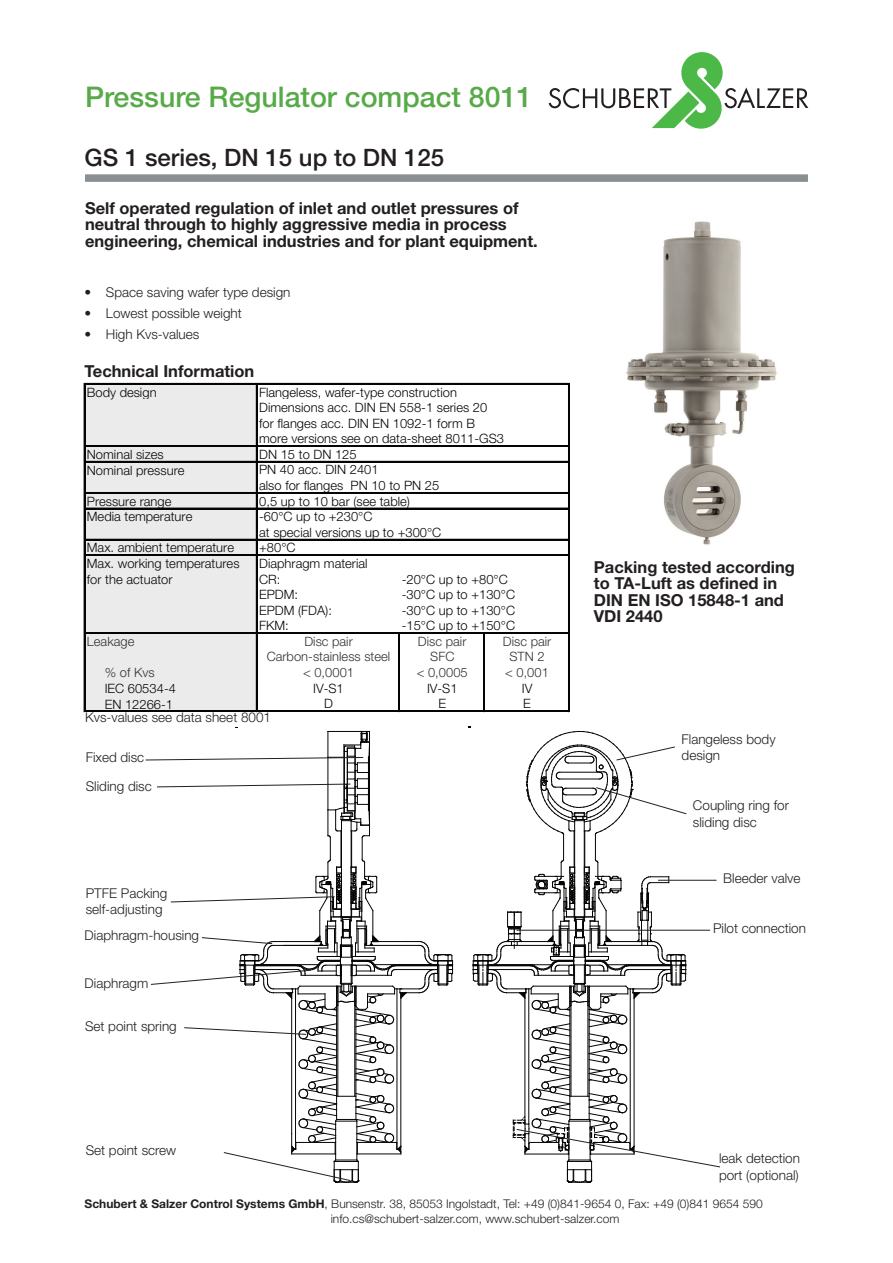
<style>
.page{position:relative;width:893px;height:1263px;background:#fff}
.page>*{position:absolute;margin:0;border:0;box-sizing:border-box;transform-origin:0 0}
.t1{font:500 28.5px "Helvetica Neue LT Std";color:#58aa48}
.t2{font:500 24px "Helvetica Neue LT Std";color:#231f20}
.t3{font:700 16.5px/16.5px "Helvetica Neue LT Std";color:#231f20}
.t4{font:300 13.5px/16.5px "Helvetica Neue LT Std";color:#231f20}
.t5{font:300 12.9px/15.6px "Helvetica Neue LT Std";letter-spacing:.005em;color:#040503}
.t6{font:300 12.9px "Helvetica Neue LT Std";letter-spacing:.005em;color:#313232}
.t7{font:300 12px/15px "Helvetica Neue LT Std";color:#231f20}
.s1{font-weight:700}
</style>
<div class="page">
<svg style="left:549px;top:52px;width:259px;height:77px"></svg>
<svg style="left:85px;top:174px;width:723px;height:8px;background:#919597"></svg>
<img style="left:626px;top:221px;width:152px;height:324px">
<svg style="left:145px;top:727px;width:308px;height:456px"></svg>
<svg style="left:469px;top:727px;width:251px;height:456px"></svg>
<div style="left:85px;top:384px;width:172px;height:327px;background:#ebebec"></div>
<hr style="left:84px;top:383px;width:1px;height:329px;background:#040503">
<hr style="left:256px;top:384px;width:1px;height:328px;background:#040503">
<hr style="left:568px;top:384px;width:1px;height:328px;background:#040503">
<hr style="left:399px;top:634px;width:1px;height:78px;background:#040503">
<hr style="left:483px;top:634px;width:1px;height:78px;background:#040503">
<hr style="left:484px;top:634px;width:1px;height:78px;background:#040503">
<hr style="left:85px;top:383px;width:484px;height:1px;background:#040503">
<hr style="left:85px;top:445px;width:484px;height:1px;background:#040503">
<hr style="left:85px;top:446px;width:484px;height:1px;background:#040503">
<hr style="left:85px;top:461px;width:484px;height:1px;background:#040503">
<hr style="left:85px;top:492px;width:484px;height:1px;background:#040503">
<hr style="left:85px;top:508px;width:484px;height:1px;background:#040503">
<hr style="left:85px;top:539px;width:484px;height:1px;background:#040503">
<hr style="left:85px;top:554px;width:484px;height:1px;background:#040503">
<hr style="left:85px;top:555px;width:484px;height:1px;background:#040503">
<hr style="left:85px;top:632px;width:484px;height:1px;background:#040503">
<hr style="left:85px;top:633px;width:484px;height:1px;background:#040503">
<hr style="left:85px;top:710px;width:484px;height:1px;background:#040503">
<hr style="left:85px;top:711px;width:484px;height:1px;background:#040503">
<h1 class="t1" style="left:85px;top:80px;width:449px">Pressure Regulator compact 8011</h1>
<h2 class="t2" style="left:85px;top:143px;width:361px">GS 1 series, DN 15 up to DN 125</h2>
<p class="t3" style="left:85px;top:199px;width:454px">Self operated regulation of inlet and outlet pressures of neutral through to highly aggressive media in process engineering, chemical industries and for plant equipment.</p>
<p class="t4" style="left:85px;top:283px;width:207px">• Space saving wafer type design</p>
<p class="t4" style="left:85px;top:304px;width:159px">• Lowest possible weight</p>
<p class="t4" style="left:85px;top:325px;width:116px">• High Kvs-values</p>
<p class="t3" style="left:85px;top:362px;width:171px">Technical Information</p>
<p class="t5" style="left:87px;top:384px;width:71px">Body design</p>
<p class="t5" style="left:259px;top:384px;width:246px">Flangeless, wafer-type construction Dimensions acc. DIN EN 558-1 series 20 for flanges acc. DIN EN 1092-1 form B more versions see on data-sheet 8011-GS3</p>
<p class="t5" style="left:87px;top:446px;width:78px">Nominal sizes</p>
<p class="t5" style="left:259px;top:446px;width:99px">DN 15 to DN 125</p>
<p class="t5" style="left:87px;top:462px;width:99px">Nominal pressure</p>
<p class="t5" style="left:259px;top:462px;width:182px">PN 40 acc. DIN 2401<br>also for flanges PN 10 to PN 25</p>
<p class="t5" style="left:87px;top:493px;width:86px">Pressure range</p>
<p class="t5" style="left:259px;top:493px;width:152px">0,5 up to 10 bar (see table)</p>
<p class="t5" style="left:87px;top:508px;width:107px">Media temperature</p>
<p class="t5" style="left:259px;top:508px;width:184px">-60°C up to +230°C<br>at special versions up to +300°C</p>
<p class="t5" style="left:87px;top:540px;width:149px">Max. ambient temperature</p>
<p class="t5" style="left:259px;top:540px;width:38px">+80°C</p>
<p class="t5" style="left:87px;top:555px;width:154px">Max. working temperatures</p>
<p class="t5" style="left:259px;top:555px;width:110px">Diaphragm material</p>
<p class="t5" style="left:87px;top:571px;width:87px">for the actuator</p>
<p class="t5" style="left:259px;top:571px;width:23px">CR:</p>
<p class="t5" style="left:402px;top:571px;width:108px">-20°C up to +80°C</p>
<p class="t5" style="left:259px;top:586px;width:40px">EPDM:</p>
<p class="t5" style="left:402px;top:586px;width:115px">-30°C up to +130°C</p>
<p class="t5" style="left:259px;top:602px;width:74px">EPDM (FDA):</p>
<p class="t5" style="left:402px;top:602px;width:115px">-30°C up to +130°C</p>
<p class="t5" style="left:259px;top:618px;width:31px">FKM:</p>
<p class="t5" style="left:402px;top:618px;width:115px">-15°C up to +150°C</p>
<p class="t6" style="left:87px;top:633px;width:49px">Leakage</p>
<p class="t6" style="left:304px;top:633px;width:50px">Disc pair</p>
<p class="t6" style="left:418px;top:633px;width:50px">Disc pair</p>
<p class="t6" style="left:503px;top:633px;width:50px">Disc pair</p>
<p class="t6" style="left:267px;top:649px;width:125px">Carbon-stainless steel</p>
<p class="t6" style="left:430px;top:649px;width:26px">SFC</p>
<p class="t6" style="left:509px;top:649px;width:37px">STN 2</p>
<p class="t6" style="left:105px;top:664px;width:51px">% of Kvs</p>
<p class="t6" style="left:303px;top:664px;width:53px">&lt; 0,0001</p>
<p class="t6" style="left:417px;top:664px;width:53px">&lt; 0,0005</p>
<p class="t6" style="left:505px;top:664px;width:45px">&lt; 0,001</p>
<p class="t5" style="left:105px;top:680px;width:73px">IEC 60534-4</p>
<p class="t5" style="left:313px;top:680px;width:32px">IV-S1</p>
<p class="t5" style="left:427px;top:680px;width:32px">IV-S1</p>
<p class="t5" style="left:522px;top:680px;width:12px">IV</p>
<p class="t5" style="left:105px;top:696px;width:70px">EN 12266-1</p>
<p class="t5" style="left:324px;top:695px;width:10px">D</p>
<p class="t5" style="left:438px;top:695px;width:9px">E</p>
<p class="t5" style="left:523px;top:695px;width:9px">E</p>
<p class="t4" style="left:85px;top:709px;width:188px">Kvs-values see data sheet 8001</p>
<p class="t4" style="left:86px;top:748px;width:60px">Fixed disc</p>
<p class="t4" style="left:86px;top:778px;width:68px">Sliding disc</p>
<p class="t4" style="left:86px;top:884px;width:83px">PTFE Packing self-adjusting</p>
<p class="t4" style="left:85px;top:927px;width:116px">Diaphragm-housing</p>
<p class="t4" style="left:85px;top:974px;width:65px">Diaphragm</p>
<p class="t4" style="left:85px;top:1017px;width:93px">Set point spring</p>
<p class="t3" style="left:594px;top:558px;width:203px">Packing tested according to TA-Luft as defined in<br>DIN EN ISO 15848-1 and<br>VDI 2440</p>
<p class="t4" style="left:682px;top:730px;width:96px">Flangeless body design</p>
<p class="t4" style="left:693px;top:797px;width:98px">Coupling ring for sliding disc</p>
<p class="t4" style="left:723px;top:869px;width:79px">Bleeder valve</p>
<p class="t4" style="left:713px;top:919px;width:95px">Pilot connection</p>
<p class="t4" style="left:86px;top:1141px;width:92px">Set point screw</p>
<p class="t4" style="left:719px;top:1150px;width:83px">leak detection port (optional)</p>
<p class="t7" style="left:331px;top:1196px;width:434px;text-indent:-246px"><span class="s1">Schubert &amp; Salzer Control Systems GmbH</span>, Bunsenstr. 38, 85053 Ingolstadt, Tel: +49 (0)841-9654 0, Fax: +49 (0)841 9654 590 info.cs@schubert-salzer.com, www.schubert-salzer.com</p>
</div>
